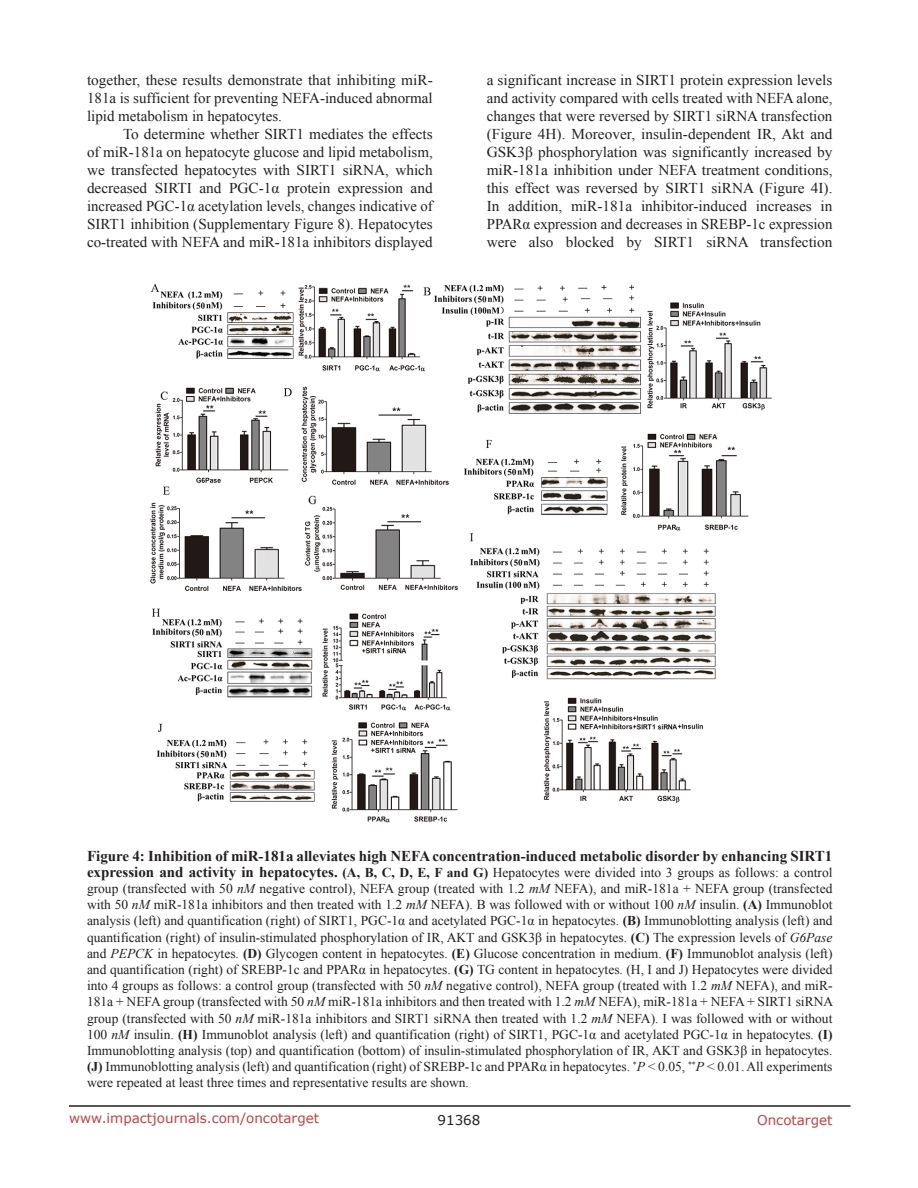
<style>
.page{position:relative;width:918px;height:1188px;background:#fff}
.page>*{position:absolute;margin:0;border:0;box-sizing:border-box;transform-origin:0 0}
.BodyText{font:15px/18px "Times New Roman";color:#231f20;text-align:justify}
.figuretext{font:700 15px "Times New Roman";color:#231f20}
.figuretext-2{font:13.5px/16.2px "Times New Roman";color:#231f20;text-align:justify}
.t1{font:13.5px "Verdana";color:#c24141}
.t2{font:13.5px "Verdana";color:#231f20}
.s1{font-weight:700;font-size:15px}
.s2{font-weight:700}
.s3{font-style:italic}
</style>
<div class="page">
<hr style="left:69px;top:1105px;width:781px;height:2px;background:#231f20">
<img style="left:150px;top:283px;width:622px;height:540px">
<p class="BodyText" style="left:87px;top:71px;width:347px">together, these results demonstrate that inhibiting miR-181a is sufficient for preventing NEFA-induced abnormal lipid metabolism in hepatocytes.</p>
<p class="BodyText" style="left:87px;top:125px;width:347px;text-indent:36px">To determine whether SIRT1 mediates the effects of miR-181a on hepatocyte glucose and lipid metabolism, we transfected hepatocytes with SIRT1 siRNA, which decreased SIRTI and PGC-1α protein expression and increased PGC-1α acetylation levels, changes indicative of SIRT1 inhibition (Supplementary Figure 8). Hepatocytes co-treated with NEFA and miR-181a inhibitors displayed</p>
<p class="BodyText" style="left:487px;top:71px;width:347px">a significant increase in SIRT1 protein expression levels and activity compared with cells treated with NEFA alone, changes that were reversed by SIRT1 siRNA transfection (Figure 4H). Moreover, insulin-dependent IR, Akt and GSK3β phosphorylation was significantly increased by miR-181a inhibition under NEFA treatment conditions, this effect was reversed by SIRT1 siRNA (Figure 4I).<br>In addition, miR-181a inhibitor-induced increases in PPARα expression and decreases in SREBP-1c expression were also blocked by SIRT1 siRNA transfection</p>
<p class="figuretext" style="left:87px;top:845px;width:747px">Figure 4: Inhibition of miR-181a alleviates high NEFA concentration-induced metabolic disorder by enhancing SIRT1</p>
<p class="figuretext-2" style="left:87px;top:864px;width:748px"><span class="s1">expression and activity in hepatocytes.</span> <span class="s2">(A, B, C, D, E, F and G)</span> Hepatocytes were divided into 3 groups as follows: a control group (transfected with 50 <span class="s3">nM</span> negative control), NEFA group (treated with 1.2 <span class="s3">mM</span> NEFA), and miR-181a + NEFA group (transfected with 50 <span class="s3">nM</span> miR-181a inhibitors and then treated with 1.2 <span class="s3">mM</span> NEFA). B was followed with or without 100 <span class="s3">nM</span> insulin. <span class="s2">(A)</span> Immunoblot analysis (left) and quantification (right) of SIRT1, PGC-1α and acetylated PGC-1α in hepatocytes. <span class="s2">(B)</span> Immunoblotting analysis (left) and quantification (right) of insulin-stimulated phosphorylation of IR, AKT and GSK3β in hepatocytes. <span class="s2">(C)</span> The expression levels of <span class="s3">G6Pase </span>and <span class="s3">PEPCK</span> in hepatocytes. <span class="s2">(D)</span> Glycogen content in hepatocytes. <span class="s2">(E)</span> Glucose concentration in medium. <span class="s2">(F)</span> Immunoblot analysis (left) and quantification (right) of SREBP-1c and PPARα in hepatocytes. <span class="s2">(G)</span> TG content in hepatocytes. (H, I and J) Hepatocytes were divided into 4 groups as follows: a control group (transfected with 50 <span class="s3">nM</span> negative control), NEFA group (treated with 1.2 <span class="s3">mM</span> NEFA), and miR-181a + NEFA group (transfected with 50 <span class="s3">nM</span> miR-181a inhibitors and then treated with 1.2 <span class="s3">mM</span> NEFA), miR-181a + NEFA + SIRT1 siRNA group (transfected with 50 <span class="s3">nM</span> miR-181a inhibitors and SIRT1 siRNA then treated with 1.2 <span class="s3">mM</span> NEFA). I was followed with or without 100 <span class="s3">nM</span> insulin. <span class="s2">(H)</span> Immunoblot analysis (left) and quantification (right) of SIRT1, PGC-1α and acetylated PGC-1α in hepatocytes. <span class="s2">(I)<br></span>Immunoblotting analysis (top) and quantification (bottom) of insulin-stimulated phosphorylation of IR, AKT and GSK3β in hepatocytes. <span class="s2">(J)</span> Immunoblotting analysis (left) and quantification (right) of SREBP-1c and PPARα in hepatocytes. <sup>*</sup><span class="s3">P</span> &lt; 0.05, <sup>**</sup><span class="s3">P</span> &lt; 0.01. All experiments were repeated at least three times and representative results are shown.</p>
<p class="t1" style="left:69px;top:1109px;width:252px">www.impactjournals.com/oncotarget</p>
<p class="t2" style="left:438px;top:1111px;width:44px">91368</p>
<p class="t1" style="left:757px;top:1111px;width:77px">Oncotarget</p>
</div>
